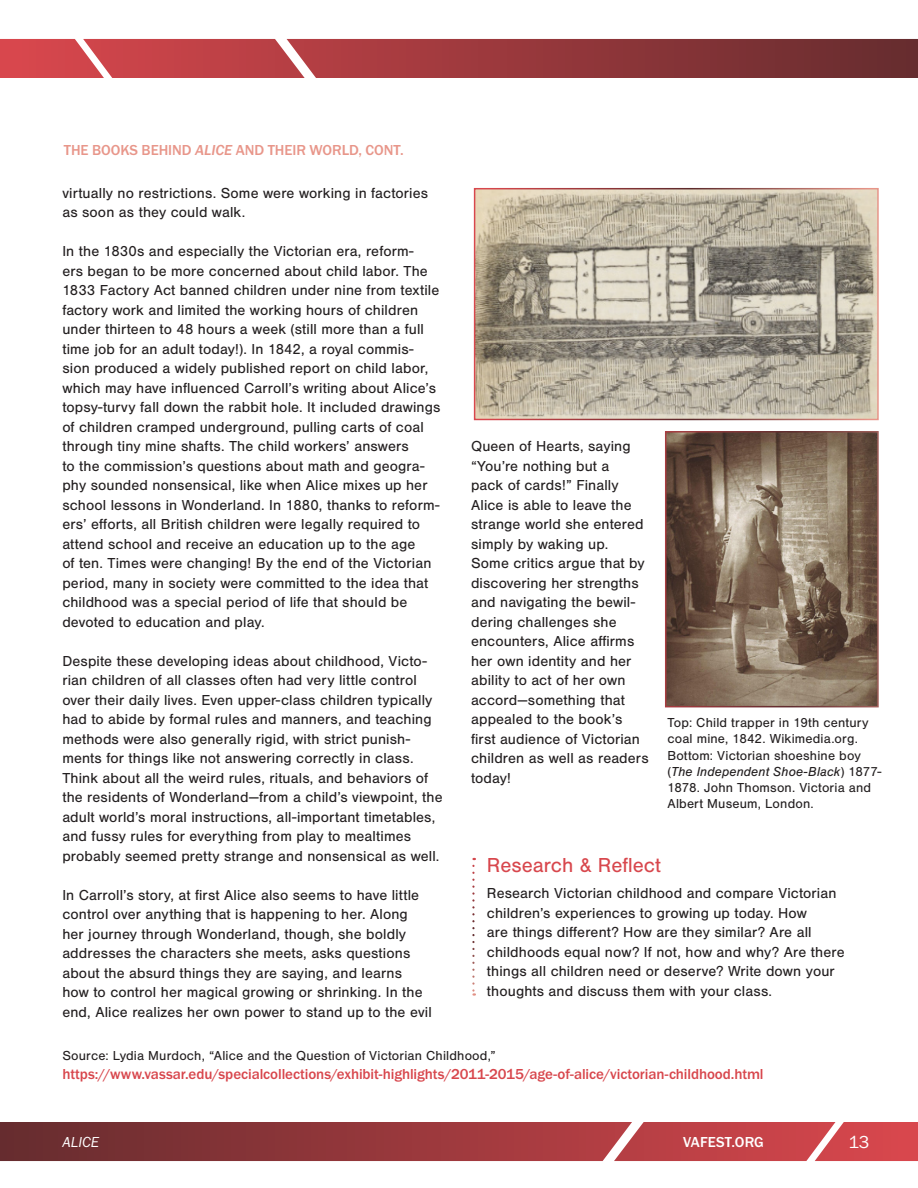
<style>
.page{position:relative;width:918px;height:1188px;background:#fff}
.page>*{position:absolute;margin:0;border:0;box-sizing:border-box;transform-origin:0 0}
.t1{font:21px "Nimbus San";color:#d8474d}
.t2{font:18px "Franklin Gothic URW Boo";color:#fff}
.t3{font:15px/19.5px "Nimbus San";letter-spacing:.01em;color:#231f20}
.t4{font:500 15px "Franklin Gothic URW";letter-spacing:-.005em;color:#d8474d}
.t5{font:500 15px "Franklin Gothic URW";color:#e8968a}
.t6{font:500 15px "Franklin Gothic URW";letter-spacing:.005em;color:#fff}
.t7{font:15px "Franklin Gothic URW Boo Ita";color:#fff}
.t8{font:13.5px/16.2px "Nimbus San";letter-spacing:.015em;color:#231f20}
.s1{font-family:"Franklin Gothic URW Med Ita";font-weight:400}
.s2{font-style:italic}
</style>
<div class="page">
<svg style="left:0;top:1122px;width:918px;height:39px;background:#a13d42"></svg>
<svg style="left:0;top:39px;width:918px;height:39px;background:#a13e42"></svg>
<svg style="left:472px;top:866px;width:3px;height:130px"></svg>
<img style="left:668px;top:434px;width:208px;height:270px">
<img style="left:477px;top:191px;width:399px;height:226px">
<div style="left:474px;top:188px;width:405px;height:232px;border:2px solid #fff"></div>
<p class="t5" style="left:64px;top:140px;width:341px">THE BOOKS BEHIND <span class="s1">ALICE</span> AND THEIR WORLD, CONT.</p>
<p class="t3" style="left:62px;top:183px;width:367px">virtually no restrictions. Some were working in factories as soon as they could walk.</p>
<p class="t3" style="left:62px;top:242px;width:380px">In the 1830s and especially the Victorian era, reform-<br>ers began to be more concerned about child labor. The 1833 Factory Act banned children under nine from textile factory work and limited the working hours of children under thirteen to 48 hours a week (still more than a full time job for an adult today!). In 1842, a royal commis&shy;sion produced a widely published report on child labor, which may have influenced Carroll’s writing about Alice’s topsy-turvy fall down the rabbit hole. It included drawings of children cramped underground, pulling carts of coal through tiny mine shafts. The child workers’ answers<br>to the commission’s questions about math and geogra&shy;phy sounded nonsensical, like when Alice mixes up her school lessons in Wonderland. In 1880, thanks to reform&shy;ers’ efforts, all British children were legally required to attend school and receive an education up to the age<br>of ten. Times were changing! By the end of the Victorian period, many in society were committed to the idea that childhood was a special period of life that should be devoted to education and play.</p>
<p class="t3" style="left:62px;top:651px;width:382px">Despite these developing ideas about childhood, Victo&shy;rian children of all classes often had very little control over their daily lives. Even upper-class children typically had to abide by formal rules and manners, and teaching methods were also generally rigid, with strict punish&shy;ments for things like not answering correctly in class.<br>Think about all the weird rules, rituals, and behaviors of the residents of Wonderland—from a child’s viewpoint, the adult world’s moral instructions, all-important timetables, and fussy rules for everything from play to mealtimes probably seemed pretty strange and nonsensical as well.</p>
<p class="t3" style="left:62px;top:885px;width:371px">In Carroll’s story, at first Alice also seems to have little control over anything that is happening to her. Along her journey through Wonderland, though, she boldly addresses the characters she meets, asks questions about the absurd things they are saying, and learns how to control her magical growing or shrinking. In the end, Alice realizes her own power to stand up to the evil</p>
<p class="t3" style="left:471px;top:437px;width:179px">Queen of Hearts, saying “You’re nothing but a<br>pack of cards!” Finally<br>Alice is able to leave the strange world she entered simply by waking up.<br>Some critics argue that by discovering her strengths and navigating the bewil&shy;dering challenges she encounters, Alice affirms her own identity and her ability to act of her own accord—something that appealed to the book’s first audience of Victorian children as well as readers today!</p>
<p class="t8" style="left:667px;top:715px;width:216px">Top: Child trapper in 19th century coal mine, 1842. Wikimedia.org.<br>Bottom: Victorian shoeshine boy (<span class="s2">The Independent Shoe-Black</span>) 1877-<br>1878. John Thomson. Victoria and<br>Albert Museum, London.</p>
<p class="t1" style="left:487px;top:854px;width:175px">Research &amp; Reflect</p>
<p class="t3" style="left:487px;top:884px;width:359px">Research Victorian childhood and compare Victorian children’s experiences to growing up today. How<br>are things different? How are they similar? Are all childhoods equal now? If not, how and why? Are there things all children need or deserve? Write down your thoughts and discuss them with your class.</p>
<p class="t8" style="left:62px;top:1047px;width:435px">Source: Lydia Murdoch, “Alice and the Question of Victorian Childhood,”</p>
<p class="t4" style="left:62px;top:1065px;width:703px">https://www.vassar.edu/specialcollections/exhibit-highlights/2011-2015/age-of-alice/victorian-childhood.html</p>
<p class="t7" style="left:62px;top:1133px;width:38px">ALICE</p>
<p class="t6" style="left:683px;top:1132px;width:82px">VAFEST.ORG</p>
<p class="t2" style="left:848px;top:1130px;width:23px">13</p>
</div>
